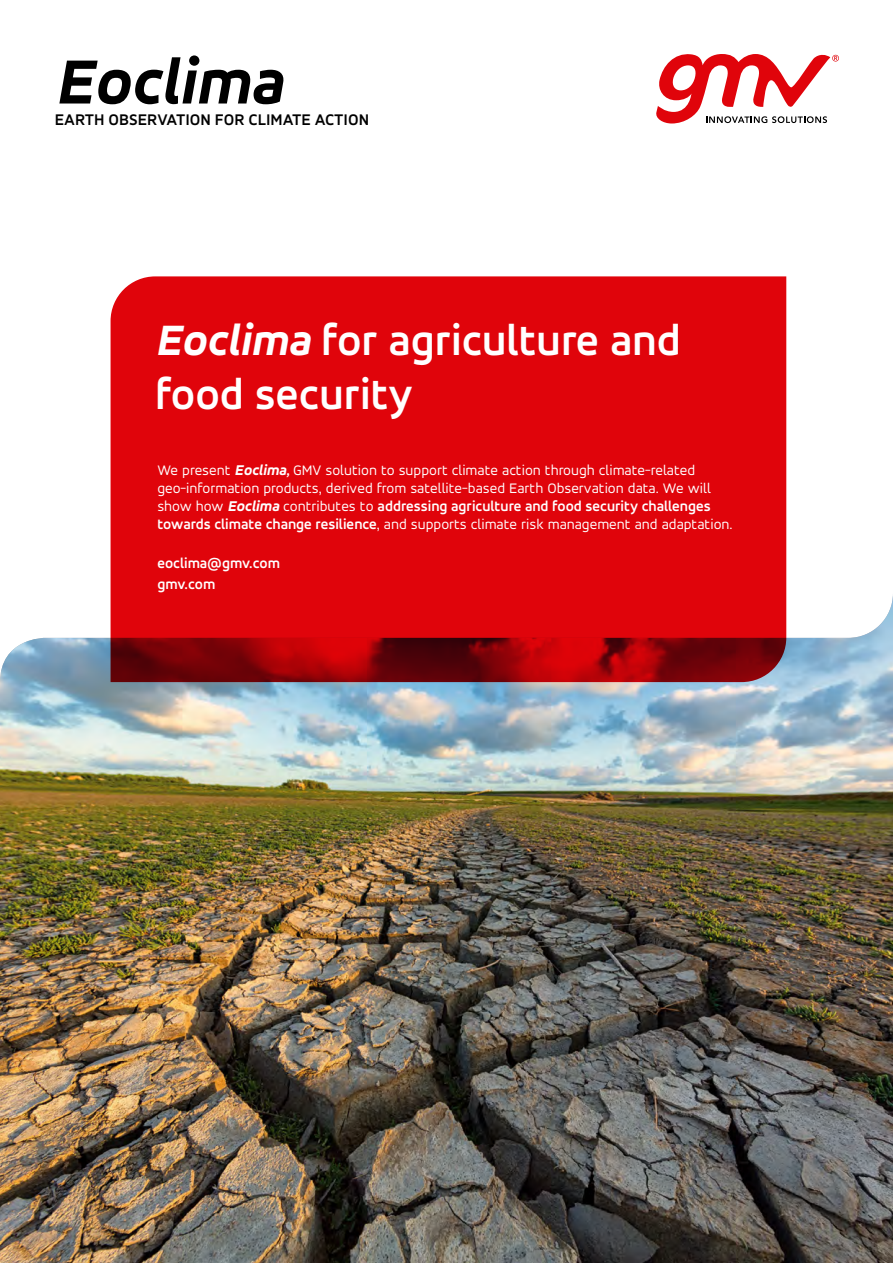
<style>
.page{position:relative;width:893px;height:1263px;background:#fff}
.page>*{position:absolute;margin:0;border:0;box-sizing:border-box;transform-origin:0 0}
.t1{font:italic 800 66px "Accord Alternate";color:#000}
.t2{font:700 45px/54px "Accord Alternate";color:#fff}
.t3{font:700 16.5px "Accord Alternate";color:#000}
.t4{font:15px/18px "Accord Alternate";color:#fff}
.t5{font:700 15px/21px "Accord Alternate";color:#fff}
.s1{font-weight:800;font-style:italic}
.s2{font-weight:700;font-style:italic}
.s3{font-weight:700}
</style>
<div class="page">
<img style="left:0;top:593px;width:893px;height:670px">
<svg style="left:656px;top:54px;width:183px;height:69px"></svg>
<svg style="left:111px;top:276px;width:675px;height:406px;background:#d6040b"></svg>
<h1 class="t1" style="left:55px;top:41px;width:229px">Eoclima</h1>
<p class="t3" style="left:55px;top:110px;width:316px">EARTH OBSERVATION FOR CLIMATE ACTION</p>
<h2 class="t2" style="left:155px;top:312px;width:527px"><span class="s1">Eoclima</span> for agriculture and food security</h2>
<p class="t4" style="left:157px;top:461px;width:577px">We present <span class="s1">Eoclima</span><span class="s2">,</span> GMV solution to support climate action through climate-related geo-information products, derived from satellite-based Earth Observation data. We will show how <span class="s1">Eoclima</span> contributes to <span class="s3">addressing agriculture and food security challenges towards climate change resilience</span>, and supports climate risk management and adaptation.</p>
<p class="t5" style="left:157px;top:552px;width:124px">eoclima@gmv.com gmv.com</p>
</div>
